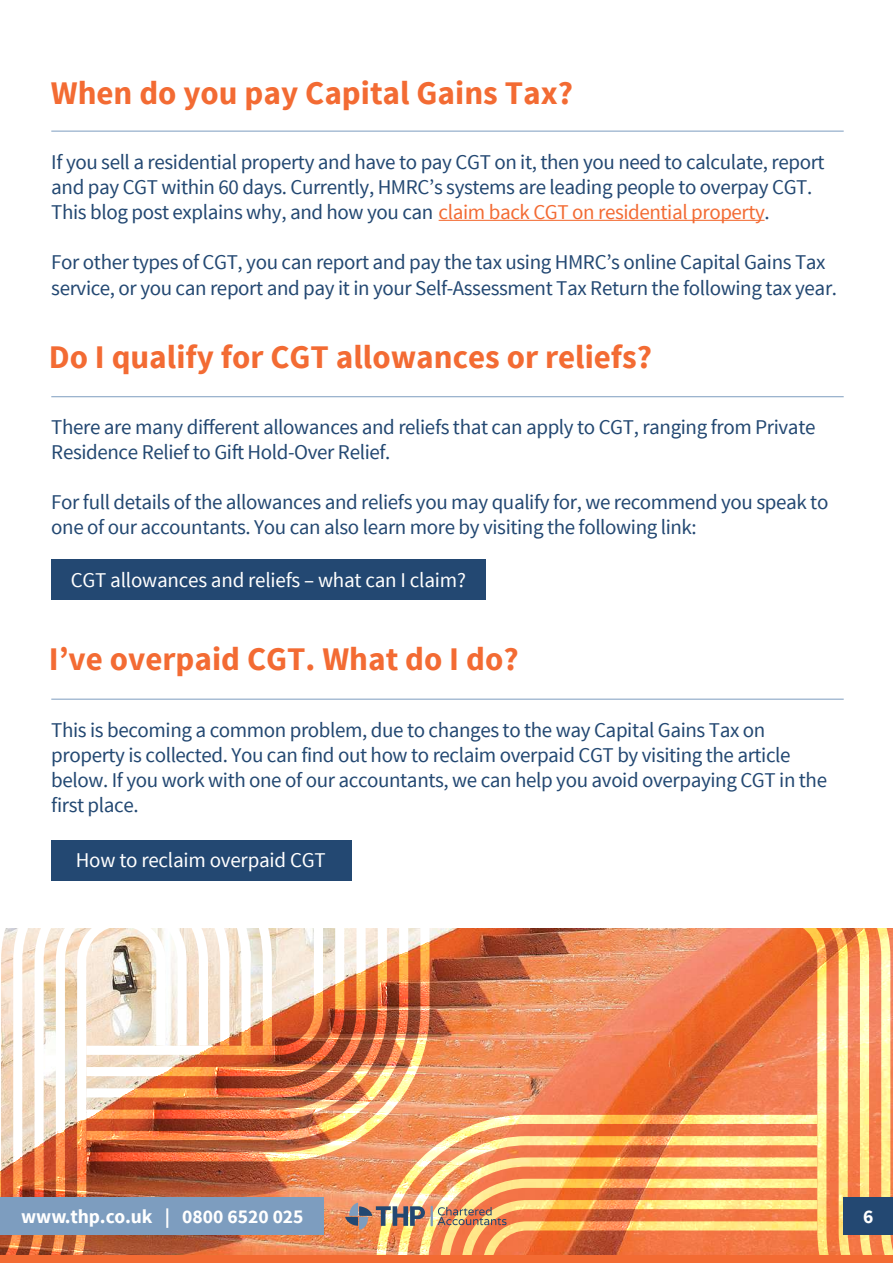
<style>
.page{position:relative;width:893px;height:1263px;background:#fff}
.page>*{position:absolute;margin:0;border:0;box-sizing:border-box;transform-origin:0 0}
.t1{font:700 33px "Source Sans Pro";color:#f36b33}
.t2{font:21px/25.2px "Source Sans Pro";letter-spacing:-.02em;color:#234872}
.t3{font:21px "Source Sans Pro";letter-spacing:-.01em;color:#fff}
.t4{font:700 19.5px "Source Sans Pro";color:#fff}
.s1{color:#f36b33}
</style>
<div class="page">
<svg style="left:368px;top:928px;width:8px;height:191px"></svg>
<svg style="left:0;top:928px;width:65px;height:328px"></svg>
<div style="left:51px;top:560px;width:434px;height:40px;background:#234872"></div>
<div style="left:51px;top:840px;width:301px;height:40px;background:#234872"></div>
<div style="left:0;top:1197px;width:324px;height:38px;background:#7d9dbf"></div>
<img style="left:376px;top:928px;width:517px;height:328px">
<svg style="left:359px;top:1206px;width:13px;height:10px"></svg>
<img style="left:65px;top:928px;width:303px;height:328px">
<div style="left:0;top:1256px;width:893px;height:7px;background:#f36b33"></div>
<div style="left:843px;top:1197px;width:50px;height:38px;background:#234872"></div>
<hr style="left:51px;top:131px;width:793px;height:1px;background:#7d9dbf">
<hr style="left:51px;top:396px;width:793px;height:1px;background:#7d9dbf">
<hr style="left:51px;top:699px;width:793px;height:1px;background:#7d9dbf">
<hr style="left:439px;top:220px;width:326px;height:1px;background:#f36b33">
<h1 class="t1" style="left:51px;top:72px;width:524px">When do you pay Capital Gains Tax?</h1>
<p class="t2" style="left:51px;top:149px;width:775px">If you sell a residential property and have to pay CGT on it, then you need to calculate, report and pay CGT within 60 days. Currently, HMRC’s systems are leading people to overpay CGT.<br>This blog post explains why, and how you can <span class="s1">claim back CGT on residential property</span>.</p>
<p class="t2" style="left:51px;top:250px;width:787px">For other types of CGT, you can report and pay the tax using HMRC’s online Capital Gains Tax service, or you can report and pay it in your Self-Assessment Tax Return the following tax year.</p>
<h1 class="t1" style="left:49px;top:336px;width:605px">Do I qualify for CGT allowances or reliefs?</h1>
<p class="t2" style="left:51px;top:414px;width:766px">There are many different allowances and reliefs that can apply to CGT, ranging from Private<br>Residence Relief to Gift Hold-Over Relief.</p>
<p class="t2" style="left:51px;top:490px;width:779px">For full details of the allowances and reliefs you may qualify for, we recommend you speak to one of our accountants. You can also learn more by visiting the following link:</p>
<p class="t3" style="left:71px;top:567px;width:397px">CGT allowances and reliefs – what can I claim?</p>
<h1 class="t1" style="left:49px;top:638px;width:471px">I’ve overpaid CGT. What do I do?</h1>
<p class="t2" style="left:51px;top:717px;width:777px">This is becoming a common problem, due to changes to the way Capital Gains Tax on property is collected. You can find out how to reclaim overpaid CGT by visiting the article below. If you work with one of our accountants, we can help you avoid overpaying CGT in the first place.</p>
<p class="t3" style="left:76px;top:847px;width:251px">How to reclaim overpaid CGT</p>
<p class="t4" style="left:21px;top:1204px;width:284px">www.thp.co.uk | 0800 6520 025</p>
<p class="t4" style="left:863px;top:1203px;width:12px">6</p>
</div>
